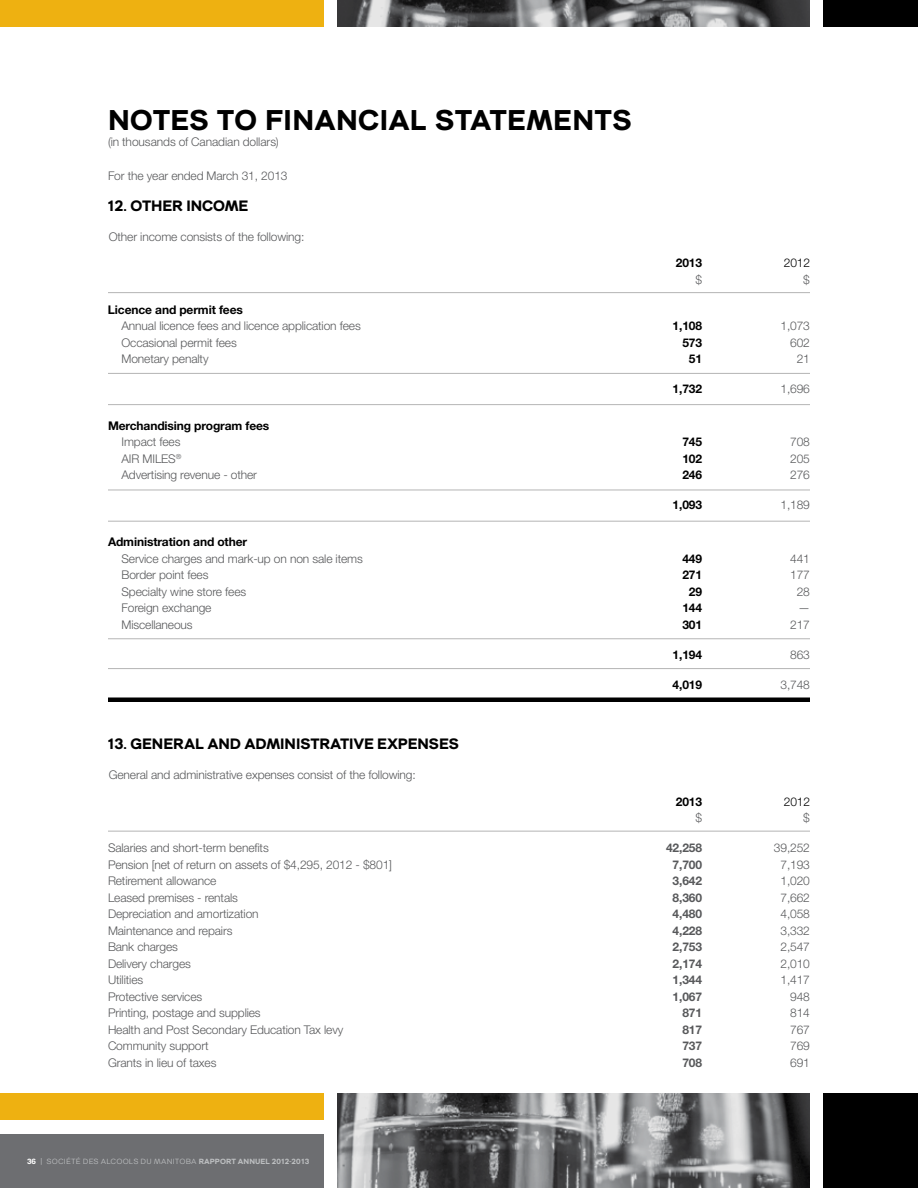
<style>
.page{position:relative;width:918px;height:1188px;background:#fff}
.page>*{position:absolute;margin:0;border:0;box-sizing:border-box;transform-origin:0 0}
.t1{font:700 28.5px "YR Two";letter-spacing:.005em;color:#000}
.t2{font:700 15px "YR Two";letter-spacing:-.005em;color:#000}
.t3{font:300 12px "Helvetica Neue LT Std";letter-spacing:-.01em;color:#58595b}
.t4{font:700 12px "Helvetica Neue LT Std";letter-spacing:-.01em;color:#000}
.t5{font:700 12px "Helvetica Neue LT Std";letter-spacing:-.01em;color:#58595b}
.t6{font:300 12px "Helvetica Neue LT Std";letter-spacing:-.01em;color:#000}
.t7{font:7.5px "YR Two";letter-spacing:.02em;color:#bcbec0}
.t8{font:700 7.5px "YR Two";letter-spacing:-.03em;color:#bcbec0}
.s1{font-weight:700;color:#fff}
.s2{font-weight:700}
</style>
<div class="page">
<img style="left:338px;top:1094px;width:472px;height:94px">
<img style="left:338px;top:0;width:472px;height:27px">
<div style="left:0;top:1134px;width:324px;height:54px;background:#6d6e71"></div>
<div style="left:0;top:1094px;width:324px;height:26px;background:#eeb111"></div>
<div style="left:0;top:0;width:324px;height:27px;background:#eeb111"></div>
<div style="left:824px;top:1094px;width:94px;height:94px;background:#000"></div>
<div style="left:824px;top:0;width:94px;height:27px;background:#000"></div>
<hr style="left:108px;top:292px;width:702px;height:1px;background:#000">
<hr style="left:108px;top:831px;width:702px;height:1px;background:#000">
<hr style="left:108px;top:373px;width:702px;height:1px;background:#000">
<hr style="left:108px;top:404px;width:702px;height:1px;background:#000">
<hr style="left:108px;top:490px;width:702px;height:1px;background:#000">
<hr style="left:108px;top:521px;width:702px;height:1px;background:#000">
<hr style="left:108px;top:638px;width:702px;height:1px;background:#000">
<hr style="left:108px;top:668px;width:702px;height:1px;background:#000">
<hr style="left:108px;top:698px;width:702px;height:4px;background:#000">
<h1 class="t1" style="left:108px;top:102px;width:525px">NOTES TO FINANCIAL STATEMENTS</h1>
<p class="t3" style="left:108px;top:135px;width:172px">(in thousands of Canadian dollars)</p>
<p class="t3" style="left:108px;top:168px;width:181px">For the year ended March 31, 2013</p>
<p class="t2" style="left:106px;top:196px;width:144px">12. OTHER INCOME</p>
<p class="t3" style="left:109px;top:229px;width:197px">Other income consists of the following:</p>
<p class="t4" style="left:676px;top:256px;width:28px">2013</p>
<p class="t6" style="left:784px;top:256px;width:28px">2012</p>
<p class="t3" style="left:695px;top:272px;width:8px">$</p>
<p class="t3" style="left:803px;top:272px;width:8px">$</p>
<p class="t4" style="left:108px;top:302px;width:136px">Licence and permit fees</p>
<p class="t3" style="left:121px;top:319px;width:241px">Annual licence fees and licence application fees</p>
<p class="t4" style="left:673px;top:319px;width:31px">1,108</p>
<p class="t3" style="left:780px;top:319px;width:31px">1,073</p>
<p class="t3" style="left:121px;top:335px;width:117px">Occasional permit fees</p>
<p class="t4" style="left:682px;top:335px;width:21px">573</p>
<p class="t3" style="left:790px;top:335px;width:21px">602</p>
<p class="t3" style="left:121px;top:352px;width:89px">Monetary penalty</p>
<p class="t4" style="left:689px;top:352px;width:15px">51</p>
<p class="t3" style="left:797px;top:352px;width:15px">21</p>
<p class="t4" style="left:673px;top:382px;width:31px">1,732</p>
<p class="t3" style="left:780px;top:382px;width:31px">1,696</p>
<p class="t4" style="left:108px;top:418px;width:163px">Merchandising program fees</p>
<p class="t3" style="left:122px;top:435px;width:61px">Impact fees</p>
<p class="t4" style="left:682px;top:435px;width:21px">745</p>
<p class="t3" style="left:790px;top:435px;width:21px">708</p>
<p class="t3" style="left:122px;top:451px;width:61px">AIR MILES<sup>®</sup></p>
<p class="t4" style="left:682px;top:451px;width:21px">102</p>
<p class="t3" style="left:790px;top:451px;width:21px">205</p>
<p class="t3" style="left:122px;top:468px;width:137px">Advertising revenue - other</p>
<p class="t4" style="left:682px;top:468px;width:21px">246</p>
<p class="t3" style="left:790px;top:468px;width:21px">276</p>
<p class="t4" style="left:673px;top:498px;width:31px">1,093</p>
<p class="t3" style="left:780px;top:498px;width:31px">1,189</p>
<p class="t4" style="left:108px;top:535px;width:141px">Administration and other</p>
<p class="t3" style="left:122px;top:551px;width:243px">Service charges and mark-up on non sale items</p>
<p class="t4" style="left:682px;top:551px;width:21px">449</p>
<p class="t3" style="left:790px;top:551px;width:21px">441</p>
<p class="t3" style="left:122px;top:568px;width:88px">Border point fees</p>
<p class="t4" style="left:682px;top:568px;width:21px">271</p>
<p class="t3" style="left:790px;top:568px;width:21px">177</p>
<p class="t3" style="left:122px;top:584px;width:126px">Specialty wine store fees</p>
<p class="t4" style="left:689px;top:584px;width:15px">29</p>
<p class="t3" style="left:797px;top:584px;width:15px">28</p>
<p class="t3" style="left:122px;top:601px;width:92px">Foreign exchange</p>
<p class="t4" style="left:682px;top:601px;width:21px">144</p>
<p class="t3" style="left:798px;top:601px;width:13px">—</p>
<p class="t3" style="left:122px;top:617px;width:73px">Miscellaneous</p>
<p class="t4" style="left:682px;top:617px;width:21px">301</p>
<p class="t3" style="left:790px;top:617px;width:21px">217</p>
<p class="t4" style="left:673px;top:647px;width:31px">1,194</p>
<p class="t3" style="left:790px;top:647px;width:21px">863</p>
<p class="t4" style="left:673px;top:677px;width:31px">4,019</p>
<p class="t3" style="left:780px;top:677px;width:31px">3,748</p>
<p class="t2" style="left:106px;top:735px;width:354px">13. GENERAL AND ADMINISTRATIVE EXPENSES</p>
<p class="t3" style="left:109px;top:768px;width:309px">General and administrative expenses consist of the following:</p>
<p class="t4" style="left:676px;top:794px;width:28px">2013</p>
<p class="t6" style="left:784px;top:794px;width:28px">2012</p>
<p class="t3" style="left:695px;top:811px;width:8px">$</p>
<p class="t3" style="left:803px;top:811px;width:8px">$</p>
<p class="t3" style="left:108px;top:841px;width:162px">Salaries and short-term benefits</p>
<p class="t5" style="left:666px;top:841px;width:38px">42,258</p>
<p class="t3" style="left:774px;top:841px;width:38px">39,252</p>
<p class="t3" style="left:108px;top:857px;width:286px">Pension [net of return on assets of $4,295, 2012 - $801]</p>
<p class="t5" style="left:673px;top:857px;width:31px">7,700</p>
<p class="t3" style="left:780px;top:857px;width:31px">7,193</p>
<p class="t3" style="left:108px;top:874px;width:110px">Retirement allowance</p>
<p class="t5" style="left:673px;top:874px;width:31px">3,642</p>
<p class="t3" style="left:780px;top:874px;width:31px">1,020</p>
<p class="t3" style="left:108px;top:890px;width:132px">Leased premises - rentals</p>
<p class="t5" style="left:673px;top:890px;width:31px">8,360</p>
<p class="t3" style="left:780px;top:890px;width:31px">7,662</p>
<p class="t3" style="left:108px;top:907px;width:152px">Depreciation and amortization</p>
<p class="t5" style="left:673px;top:907px;width:31px">4,480</p>
<p class="t3" style="left:780px;top:907px;width:31px">4,058</p>
<p class="t3" style="left:108px;top:923px;width:126px">Maintenance and repairs</p>
<p class="t5" style="left:673px;top:923px;width:31px">4,228</p>
<p class="t3" style="left:780px;top:923px;width:31px">3,332</p>
<p class="t3" style="left:108px;top:940px;width:72px">Bank charges</p>
<p class="t5" style="left:673px;top:940px;width:31px">2,753</p>
<p class="t3" style="left:780px;top:940px;width:31px">2,547</p>
<p class="t3" style="left:108px;top:956px;width:84px">Delivery charges</p>
<p class="t5" style="left:673px;top:956px;width:31px">2,174</p>
<p class="t3" style="left:780px;top:956px;width:31px">2,010</p>
<p class="t3" style="left:108px;top:973px;width:37px">Utilities</p>
<p class="t5" style="left:673px;top:973px;width:31px">1,344</p>
<p class="t3" style="left:780px;top:973px;width:31px">1,417</p>
<p class="t3" style="left:108px;top:989px;width:96px">Protective services</p>
<p class="t5" style="left:673px;top:989px;width:31px">1,067</p>
<p class="t3" style="left:790px;top:989px;width:21px">948</p>
<p class="t3" style="left:108px;top:1006px;width:154px">Printing, postage and supplies</p>
<p class="t5" style="left:682px;top:1006px;width:21px">871</p>
<p class="t3" style="left:790px;top:1006px;width:21px">814</p>
<p class="t3" style="left:108px;top:1022px;width:237px">Health and Post Secondary Education Tax levy</p>
<p class="t5" style="left:682px;top:1022px;width:21px">817</p>
<p class="t3" style="left:790px;top:1022px;width:21px">767</p>
<p class="t3" style="left:108px;top:1039px;width:102px">Community support</p>
<p class="t5" style="left:682px;top:1039px;width:21px">737</p>
<p class="t3" style="left:790px;top:1039px;width:21px">769</p>
<p class="t3" style="left:108px;top:1055px;width:110px">Grants in lieu of taxes</p>
<p class="t5" style="left:682px;top:1055px;width:21px">708</p>
<p class="t3" style="left:790px;top:1055px;width:21px">691</p>
<p class="t7" style="left:27px;top:1157px;width:179px"><span class="s1">36</span> | SOCIÉTÉ DES ALCOOLS DU MANITOBA <span class="s2">RAPPORT</span></p>
<p class="t8" style="left:238px;top:1157px;width:7px">ANNUEL</p>
<p class="t8" style="left:272px;top:1157px;width:39px">2012-2013</p>
</div>
